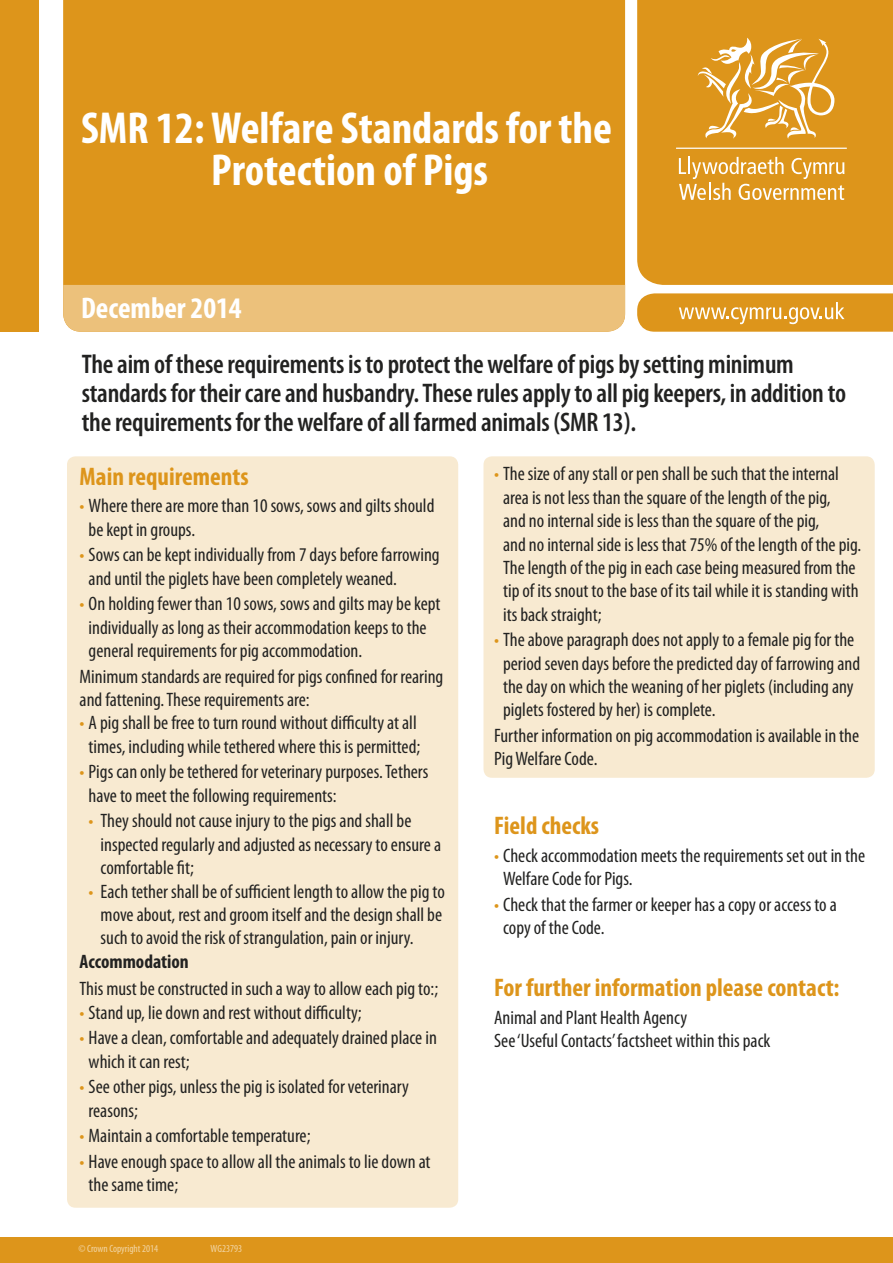
<style>
.page{position:relative;width:893px;height:1263px;background:#fff}
.page>*{position:absolute;margin:0;border:0;box-sizing:border-box;transform-origin:0 0}
.t1{font:700 condensed 45px/42px "Myriad Pro";color:#fff;text-align:center}
.t2{font:700 condensed 30px "Myriad Pro";color:#fff}
.text_18_pt{font:600 condensed 27px/28.8px "Myriad Pro";letter-spacing:-.01em;color:#222221}
.H3_orange_head{font:700 condensed 25.5px "Myriad Pro";color:#dd951b}
.text_13_pt_cond{font:condensed 19.5px/23.4px "Myriad Pro";color:#222221}
.H4_bold_cond_13_pt{font:700 condensed 19.5px "Myriad Pro";color:#222221}
.t3{font:condensed 10.5px "Myriad Pro";color:#f2d5a4}
.s1{color:#dd951b}
</style>
<div class="page">
<div style="left:483px;top:456px;width:392px;height:322px;background:#f8ead1;border-radius:9px"></div>
<div style="left:67px;top:456px;width:391px;height:752px;background:#f8ead1;border-radius:9px"></div>
<div style="left:63px;top:0;width:562px;height:285px;background:#dd951b"></div>
<div style="left:63px;top:285px;width:562px;height:47px;background:#ecc17b"></div>
<div style="left:0;top:0;width:38px;height:332px;background:#dd951b"></div>
<div style="left:0;top:1237px;width:893px;height:26px;background:#dd951b"></div>
<div style="left:637px;top:0;width:256px;height:285px;background:#dd951b"></div>
<svg style="left:637px;top:293px;width:256px;height:39px;background:#e0a033"></svg>
<svg style="left:698px;top:38px;width:136px;height:101px;background:#e4ab4b"></svg>
<svg style="left:679px;top:157px;width:165px;height:43px;background:#e4ac4e"></svg>
<hr style="left:676px;top:148px;width:171px;height:1px;background:#fff">
<h1 class="t1" style="left:81px;top:108px;width:532px">SMR 12: Welfare Standards for the<br>Protection of Pigs</h1>
<h2 class="t2" style="left:81px;top:292px;width:162px">December 2014</h2>
<p class="text_18_pt" style="left:82px;top:350px;width:766px">The aim of these requirements is to protect the welfare of pigs by setting minimum standards for their care and husbandry. These rules apply to all pig keepers, in addition to the requirements for the welfare of all farmed animals (SMR 13).</p>
<h3 class="H3_orange_head" style="left:80px;top:462px;width:171px">Main requirements</h3>
<p class="text_13_pt_cond" style="left:89px;top:495px;width:347px;text-indent:-9px"><span class="s1">•</span> Where there are more than 10 sows, sows and gilts should be kept in groups.</p>
<p class="text_13_pt_cond" style="left:89px;top:544px;width:353px;text-indent:-9px"><span class="s1">•</span> Sows can be kept individually from 7 days before farrowing and until the piglets have been completely weaned.</p>
<p class="text_13_pt_cond" style="left:89px;top:592px;width:353px;text-indent:-9px"><span class="s1">•</span> On holding fewer than 10 sows, sows and gilts may be kept individually as long as their accommodation keeps to the general requirements for pig accommodation.</p>
<p class="text_13_pt_cond" style="left:80px;top:665px;width:365px">Minimum standards are required for pigs confined for rearing and fattening. These requirements are:</p>
<p class="text_13_pt_cond" style="left:80px;top:712px;width:342px;text-align:center"><span class="s1">•</span> A pig shall be free to turn round without difficulty at all times, including while tethered where this is permitted;</p>
<p class="text_13_pt_cond" style="left:89px;top:761px;width:341px;text-indent:-9px"><span class="s1">•</span> Pigs can only be tethered for veterinary purposes. Tethers have to meet the following requirements:</p>
<p class="text_13_pt_cond" style="left:101px;top:809px;width:342px;text-indent:-12px"><span class="s1">•</span> They should not cause injury to the pigs and shall be inspected regularly and adjusted as necessary to ensure a comfortable fit;</p>
<p class="text_13_pt_cond" style="left:101px;top:880px;width:346px;text-indent:-12px"><span class="s1">•</span> Each tether shall be of sufficient length to allow the pig to move about, rest and groom itself and the design shall be such to avoid the risk of strangulation, pain or injury.</p>
<h4 class="H4_bold_cond_13_pt" style="left:80px;top:950px;width:111px">Accommodation</h4>
<p class="text_13_pt_cond" style="left:80px;top:978px;width:360px">This must be constructed in such a way to allow each pig to:;</p>
<p class="text_13_pt_cond" style="left:80px;top:1001px;width:283px"><span class="s1">•</span> Stand up, lie down and rest without difficulty;</p>
<p class="text_13_pt_cond" style="left:89px;top:1026px;width:350px;text-indent:-9px"><span class="s1">•</span> Have a clean, comfortable and adequately drained place in which it can rest;</p>
<p class="text_13_pt_cond" style="left:89px;top:1075px;width:322px;text-indent:-9px"><span class="s1">•</span> See other pigs, unless the pig is isolated for veterinary reasons;</p>
<p class="text_13_pt_cond" style="left:80px;top:1124px;width:232px"><span class="s1">•</span> Maintain a comfortable temperature;</p>
<p class="text_13_pt_cond" style="left:89px;top:1150px;width:343px;text-indent:-9px"><span class="s1">•</span> Have enough space to allow all the animals to lie down at the same time;</p>
<p class="text_13_pt_cond" style="left:503px;top:462px;width:360px;text-indent:-9px"><span class="s1">•</span> The size of any stall or pen shall be such that the internal area is not less than the square of the length of the pig,<br>and no internal side is less than the square of the pig,<br>and no internal side is less that 75% of the length of the pig.<br>The length of the pig in each case being measured from the tip of its snout to the base of its tail while it is standing with its back straight;</p>
<p class="text_13_pt_cond" style="left:503px;top:628px;width:359px;text-indent:-9px"><span class="s1">•</span> The above paragraph does not apply to a female pig for the period seven days before the predicted day of farrowing and the day on which the weaning of her piglets (including any piglets fostered by her) is complete.</p>
<p class="text_13_pt_cond" style="left:494px;top:724px;width:367px">Further information on pig accommodation is available in the<br>Pig Welfare Code.</p>
<h3 class="H3_orange_head" style="left:494px;top:812px;width:107px">Field checks</h3>
<p class="text_13_pt_cond" style="left:503px;top:844px;width:364px;text-indent:-9px"><span class="s1">•</span> Check accommodation meets the requirements set out in the<br>Welfare Code for Pigs.</p>
<p class="text_13_pt_cond" style="left:503px;top:893px;width:335px;text-indent:-9px"><span class="s1">•</span> Check that the farmer or keeper has a copy or access to a copy of the Code.</p>
<h3 class="H3_orange_head" style="left:494px;top:974px;width:347px">For further information please contact:</h3>
<p class="text_13_pt_cond" style="left:494px;top:1006px;width:278px">Animal and Plant Health Agency<br>See ‘Useful Contacts’ factsheet within this pack</p>
<p class="t3" style="left:78px;top:1243px;width:81px">© Crown Copyright 2014</p>
<p class="t3" style="left:211px;top:1243px;width:33px">WG23793</p>
</div>
